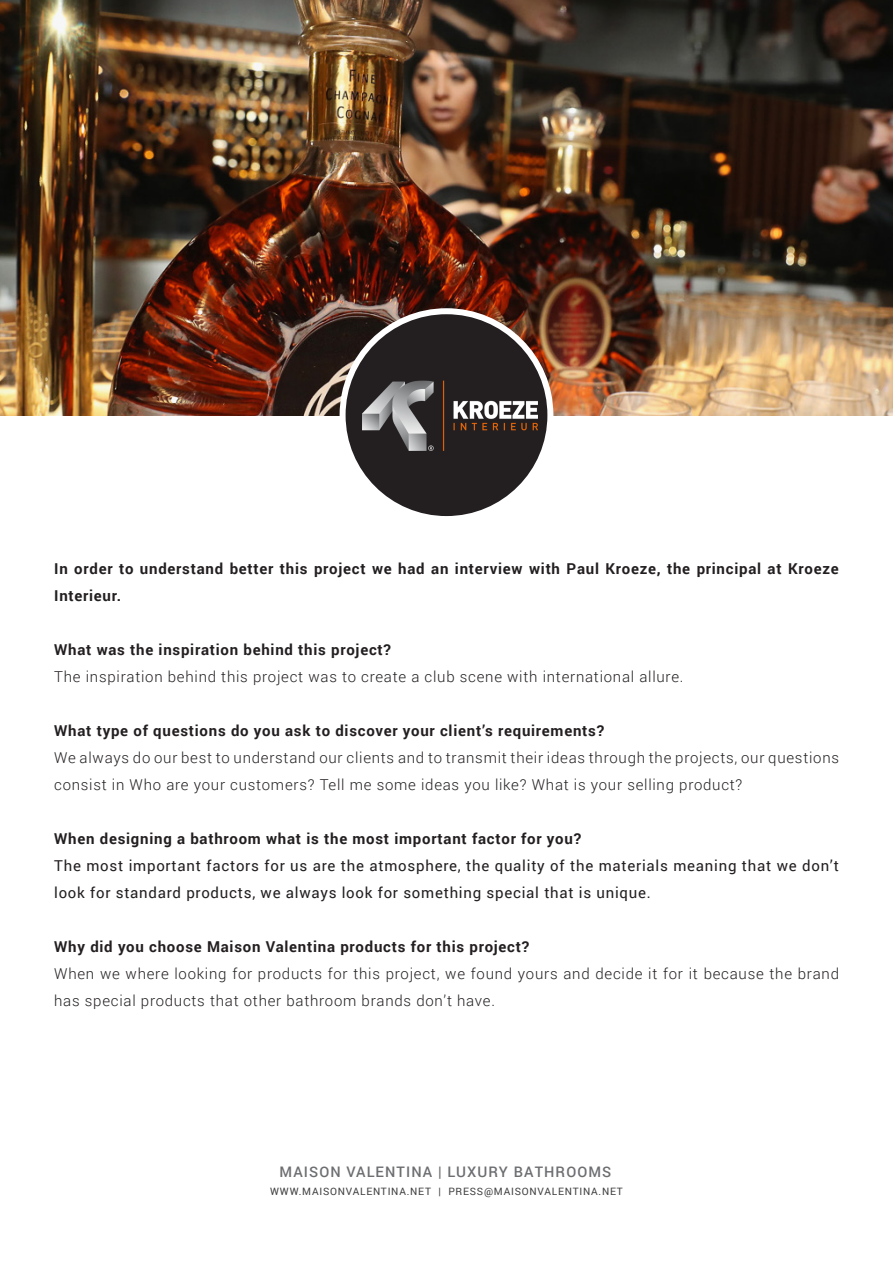
<style>
.page{position:relative;width:893px;height:1263px;background:#fff}
.page>*{position:absolute;margin:0;border:0;box-sizing:border-box;transform-origin:0 0}
.t1{font:300 15px/27px "Roboto";letter-spacing:.05em;color:#231f20}
.t2{font:700 15px/27px "Roboto";letter-spacing:.05em;color:#231f20}
.t3{font:15px/27px "Roboto";letter-spacing:.05em;color:#231f20}
.t4{font:500 14.55px "Roboto";letter-spacing:.075em;color:#6c6d70}
.t5{font:10.2px "Roboto";letter-spacing:.075em;color:#3e3e3f}
</style>
<div class="page">
<img style="left:0;top:0;width:893px;height:415px">
<div style="left:343px;top:311px;width:207px;height:208px;background:#231f20;border-radius:50%"></div>
<img style="left:349px;top:364px;width:201px;height:102px">
<div style="left:340px;top:308px;width:213px;height:214px;border:6px solid #fff;border-radius:50%"></div>
<p class="t2" style="left:54px;top:554px;width:786px">In order to understand better this project we had an interview with Paul Kroeze, the principal at Kroeze<br>Interieur.</p>
<p class="t2" style="left:54px;top:635px;width:338px">What was the inspiration behind this project?</p>
<p class="t1" style="left:54px;top:662px;width:631px">The inspiration behind this project was to create a club scene with international allure.</p>
<p class="t2" style="left:54px;top:716px;width:552px">What type of questions do you ask to discover your client’s requirements?</p>
<p class="t1" style="left:54px;top:743px;width:786px">We always do our best to understand our clients and to transmit their ideas through the projects, our questions consist in Who are your customers? Tell me some ideas you like? What is your selling product?</p>
<p class="t2" style="left:54px;top:824px;width:528px">When designing a bathroom what is the most important factor for you?</p>
<p class="t3" style="left:54px;top:851px;width:786px">The most important factors for us are the atmosphere, the quality of the materials meaning that we don’t look for standard products, we always look for something special that is unique.</p>
<p class="t2" style="left:54px;top:932px;width:477px">Why did you choose Maison Valentina products for this project?</p>
<p class="t1" style="left:54px;top:959px;width:786px">When we where looking for products for this project, we found yours and decide it for it because the brand has special products that other bathroom brands don’t have.</p>
<p class="t4" style="left:280px;top:1162px;width:333px">MAISON VALENTINA | LUXURY BATHROOMS</p>
<p class="t5" style="left:270px;top:1184px;width:354px">WWW.MAISONVALENTINA.NET | PRESS@MAISONVALENTINA.NET</p>
</div>
